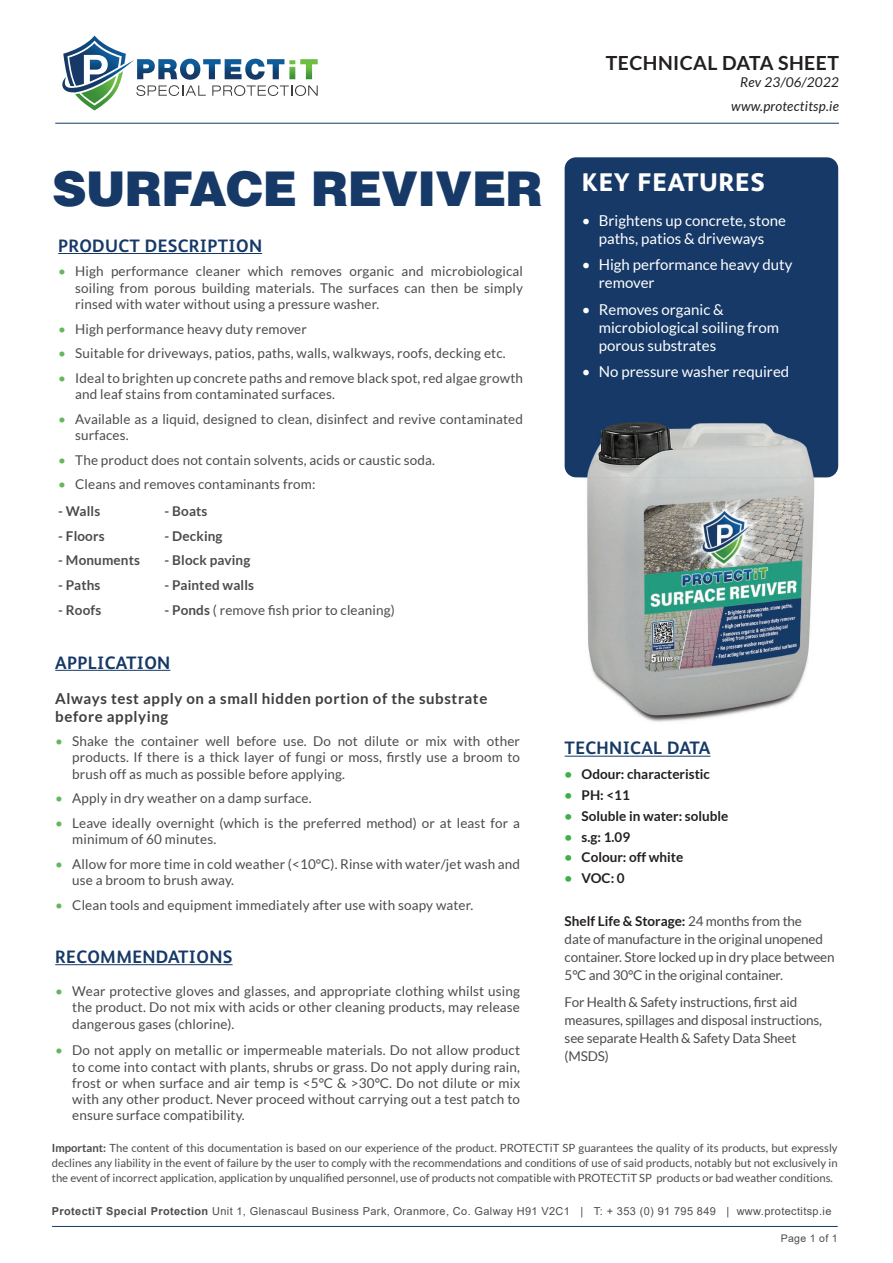
<style>
.page{position:relative;width:893px;height:1263px;background:#fff}
.page>*{position:absolute;margin:0;border:0;box-sizing:border-box;transform-origin:0 0}
.t1{font:900 48px "Helvetica";letter-spacing:-.02em;color:#163967}
.t2{font:800 25.5px "FS Albert";letter-spacing:.03em;color:#fff}
.t3{font:700 19.5px "Lato";letter-spacing:.02em;color:#231f20}
.t4{font:700 18px "FS Albert";letter-spacing:.02em;color:#163967}
.t5{font:15px/18px "Lato";color:#fff}
.t6{font:700 15px/18px "Lato";letter-spacing:.04em;color:#3e3e3f}
.t7{font:13.5px/16.2px "Lato";letter-spacing:.01em;color:#4b4c4d;text-align:justify}
.t8{font:13.5px/18px "Lato";letter-spacing:-.01em;color:#4b4c4d}
.t9{font:700 13.5px "Lato";color:#231f20}
.t10{font:700 13.5px "Lato";letter-spacing:.01em;color:#4b4c4d}
.t11{font:italic 13.5px/24.8px "Lato";letter-spacing:.02em;color:#231f20;text-align:right}
.t12{font:11.25px/15px "Lato";color:#4b4c4d;text-align:justify}
.t13{font:10.95px "Arial";letter-spacing:.035em;color:#4b4c4d}
.t14{font:10.5px "Arial";letter-spacing:.03em;color:#4b4c4d}
.s1{color:#65b75d}
.s2{font-weight:700}
.s3{color:#40ae49}
.s4{font-weight:700;color:#231f20}
</style>
<div class="page">
<hr style="left:58px;top:253px;width:204px;height:1px;background:#163967">
<hr style="left:565px;top:756px;width:145px;height:1px;background:#163967">
<hr style="left:55px;top:670px;width:115px;height:1px;background:#163967">
<hr style="left:55px;top:964px;width:178px;height:1px;background:#163967">
<hr style="left:55px;top:123px;width:784px;height:1px;background:#163967">
<svg style="left:62px;top:36px;width:256px;height:75px"></svg>
<div style="left:565px;top:157px;width:273px;height:320px;background:#163967;border-radius:11px"></div>
<img style="left:580px;top:422px;width:250px;height:300px">
<hr style="left:52px;top:1226px;width:786px;height:1px;background:#163967">
<h1 class="t1" style="left:52px;top:157px;width:492px">SURFACE REVIVER</h1>
<h3 class="t4" style="left:58px;top:235px;width:205px">PRODUCT DESCRIPTION</h3>
<p class="t7" style="left:75px;top:263px;width:449px;text-indent:-17px"><span class="s1">•</span> High performance cleaner which removes organic and microbiological soiling from porous building materials. The surfaces can then be simply rinsed with water without using a pressure washer.</p>
<p class="t7" style="left:58px;top:320px;width:250px"><span class="s1">•</span> High performance heavy duty remover</p>
<p class="t7" style="left:58px;top:345px;width:449px"><span class="s1">•</span> Suitable for driveways, patios, paths, walls, walkways, roofs, decking etc.</p>
<p class="t7" style="left:75px;top:370px;width:449px;text-indent:-17px"><span class="s1">•</span> Ideal to brighten up concrete paths and remove black spot, red algae growth and leaf stains from contaminated surfaces.</p>
<p class="t7" style="left:75px;top:411px;width:449px;text-indent:-17px"><span class="s1">•</span> Available as a liquid, designed to clean, disinfect and revive contaminated surfaces.</p>
<p class="t7" style="left:58px;top:452px;width:378px"><span class="s1">•</span> The product does not contain solvents, acids or caustic soda.</p>
<p class="t7" style="left:58px;top:476px;width:259px"><span class="s1">•</span> Cleans and removes contaminants from:</p>
<p class="t10" style="left:58px;top:503px;width:43px">- Walls</p>
<p class="t10" style="left:58px;top:528px;width:48px">- Floors</p>
<p class="t10" style="left:58px;top:553px;width:83px">- Monuments</p>
<p class="t10" style="left:58px;top:577px;width:44px">- Paths</p>
<p class="t10" style="left:58px;top:602px;width:45px">- Roofs</p>
<p class="t10" style="left:165px;top:503px;width:44px">- Boats</p>
<p class="t10" style="left:165px;top:528px;width:60px">- Decking</p>
<p class="t10" style="left:165px;top:553px;width:87px">- Block paving</p>
<p class="t10" style="left:165px;top:577px;width:91px">- Painted walls</p>
<p class="t7" style="left:165px;top:601px;width:232px"><span class="s2">- Ponds</span> ( remove fish prior to cleaning)</p>
<h3 class="t4" style="left:55px;top:652px;width:117px">APPLICATION</h3>
<p class="t6" style="left:55px;top:689px;width:434px">Always test apply on a small hidden portion of the substrate before applying</p>
<p class="t7" style="left:72px;top:733px;width:449px;text-indent:-17px"><span class="s1">•</span> Shake the container well before use. Do not dilute or mix with other products. If there is a thick layer of fungi or moss, firstly use a broom to brush off as much as possible before applying.</p>
<p class="t7" style="left:55px;top:790px;width:258px"><span class="s1">•</span> Apply in dry weather on a damp surface.</p>
<p class="t7" style="left:72px;top:815px;width:449px;text-indent:-17px"><span class="s1">•</span> Leave ideally overnight (which is the preferred method) or at least for a minimum of 60 minutes.</p>
<p class="t7" style="left:72px;top:856px;width:449px;text-indent:-17px"><span class="s1">•</span> Allow for more time in cold weather (&lt;10°C). Rinse with water/jet wash and use a broom to brush away.</p>
<p class="t7" style="left:55px;top:897px;width:420px"><span class="s1">•</span> Clean tools and equipment immediately after use with soapy water.</p>
<h3 class="t4" style="left:55px;top:946px;width:179px">RECOMMENDATIONS</h3>
<p class="t7" style="left:72px;top:983px;width:449px;text-indent:-17px"><span class="s1">•</span> Wear protective gloves and glasses, and appropriate clothing whilst using the product. Do not mix with acids or other cleaning products, may release dangerous gases (chlorine).</p>
<p class="t7" style="left:72px;top:1042px;width:449px;text-indent:-17px"><span class="s1">•</span> Do not apply on metallic or impermeable materials. Do not allow product to come into contact with plants, shrubs or grass. Do not apply during rain, frost or when surface and air temp is &lt;5°C &amp; &gt;30°C. Do not dilute or mix with any other product. Never proceed without carrying out a test patch to ensure surface compatibility.</p>
<h3 class="t3" style="left:606px;top:52px;width:234px">TECHNICAL DATA SHEET</h3>
<p class="t11" style="left:731px;top:70px;width:109px">Rev 23/06/2022 www.protectitsp.ie</p>
<h2 class="t2" style="left:582px;top:167px;width:184px">KEY FEATURES</h2>
<p class="t5" style="left:582px;top:211px;width:206px;text-align:center">• Brightens up concrete, stone paths, patios &amp; driveways</p>
<p class="t5" style="left:599px;top:256px;width:195px;text-indent:-17px">• High performance heavy duty remover</p>
<p class="t5" style="left:599px;top:300px;width:182px;text-indent:-17px">• Removes organic &amp; microbiological soiling from porous substrates</p>
<p class="t5" style="left:582px;top:363px;width:209px">• No pressure washer required</p>
<h3 class="t4" style="left:565px;top:738px;width:147px">TECHNICAL DATA</h3>
<p class="t9" style="left:565px;top:767px;width:147px"><span class="s3">•</span> Odour: characteristic</p>
<p class="t9" style="left:565px;top:787px;width:67px"><span class="s3">•</span> PH: &lt;11</p>
<p class="t9" style="left:565px;top:808px;width:165px"><span class="s3">•</span> Soluble in water: soluble</p>
<p class="t9" style="left:565px;top:829px;width:67px"><span class="s3">•</span> s.g: 1.09</p>
<p class="t9" style="left:565px;top:850px;width:120px"><span class="s3">•</span> Colour: off white</p>
<p class="t9" style="left:565px;top:870px;width:62px"><span class="s3">•</span> VOC: 0</p>
<p class="t8" style="left:565px;top:912px;width:272px"><span class="s4">Shelf Life &amp; Storage:</span> 24 months from the<br>date of manufacture in the original unopened container. Store locked up in dry place between 5°C and 30°C in the original container.</p>
<p class="t8" style="left:565px;top:993px;width:259px">For Health &amp; Safety instructions, first aid measures, spillages and disposal instructions, see separate Health &amp; Safety Data Sheet (MSDS)</p>
<p class="t12" style="left:52px;top:1140px;width:787px"><span class="s2">Important:</span> The content of this documentation is based on our experience of the product. PROTECTiT SP guarantees the quality of its products, but expressly declines any liability in the event of failure by the user to comply with the recommendations and conditions of use of said products, notably but not exclusively in the event of incorrect application, application by unqualified personnel, use of products not compatible with PROTECTiT SP products or bad weather conditions.</p>
<p class="t13" style="left:52px;top:1203px;width:781px"><span class="s2">ProtectiT Special Protection</span> Unit 1, Glenascaul Business Park, Oranmore, Co. Galway H91 V2C1 | T: + 353 (0) 91 795 849 | www.protectitsp.ie</p>
<p class="t14" style="left:781px;top:1231px;width:58px">Page 1 of 1</p>
</div>
